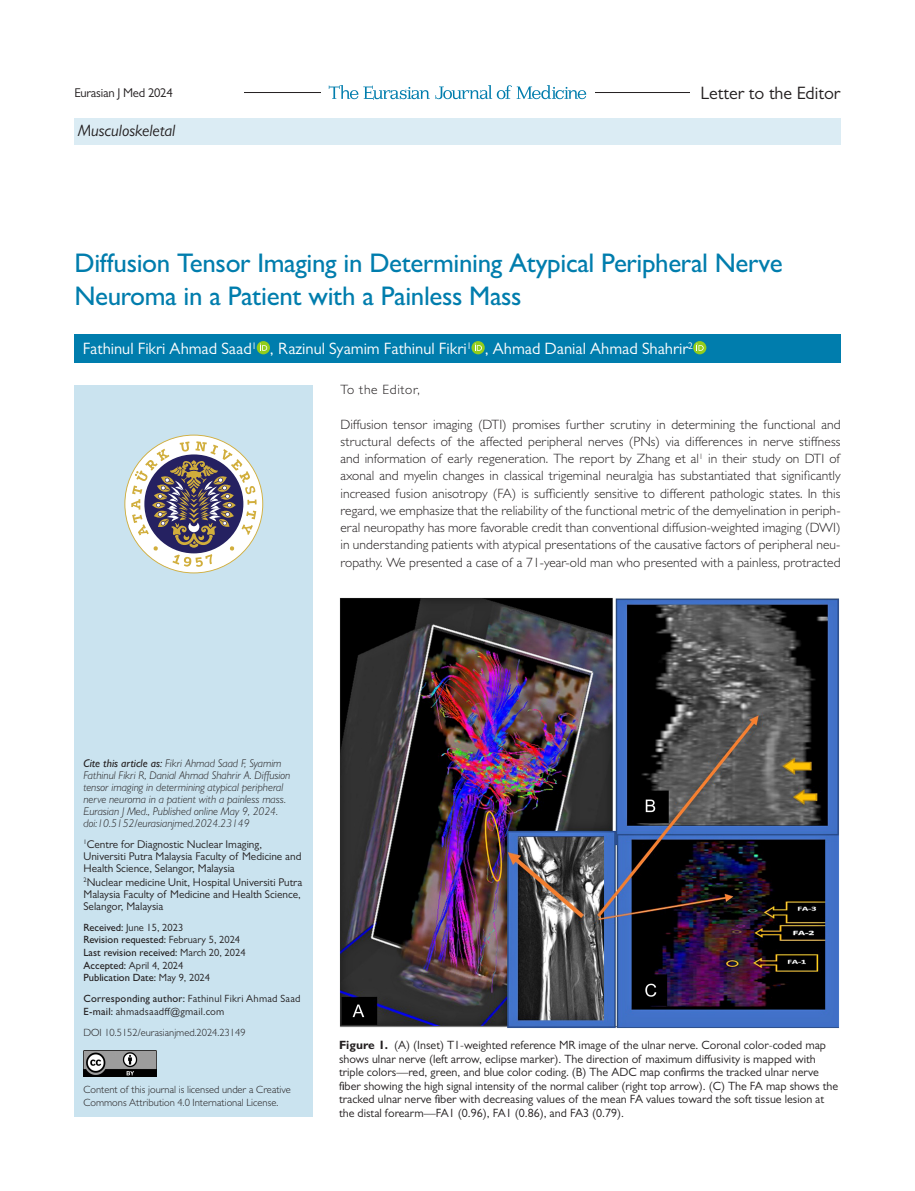
<style>
.page{position:relative;width:915px;height:1191px;background:#fff}
.page>*{position:absolute;margin:0;border:0;box-sizing:border-box;transform-origin:0 0}
.t1{font:500 27px/32.4px "Gill Sans MT Pro";letter-spacing:-.015em;color:#007dad}
.t2{font:18px "Gill Sans MT Pro";color:#231f20}
.t3{font:16.5px "Gill Sans MT Pro";color:#fff}
.t4{font:italic 16.5px "Gill Sans MT Pro";color:#231f20}
.t5{font:300 13.5px/17.2px "Gill Sans MT Pro";letter-spacing:.005em;color:#231f20;text-align:justify}
.t6{font:300 13.5px "Gill Sans MT Pro";letter-spacing:.05em;color:#231f20}
.t7{font:12.75px "Gill Sans MT Pro";letter-spacing:-.02em;color:#231f20}
.t8{font:12px/13.5px "Gill Sans MT Pro";color:#231f20}
.t9{font:italic 300 11.25px/12px "Gill Sans MT Pro";color:#231f20}
.t10{font:11.25px/12px "Gill Sans MT Pro";color:#231f20}
.t11{font:500 10.5px/12.6px "Gill Sans MT Pro";color:#231f20}
.t12{font:300 10.5px/12.6px "Gill Sans MT Pro";color:#231f20}
.t13{font:10.5px/12.6px "Gill Sans MT Pro";letter-spacing:.025em;color:#231f20}
.s1{font-weight:500}
.s2{font-weight:400}
.s3{font-weight:700}
</style>
<div class="page">
<hr style="left:74px;top:92px;width:766px;height:1px;background:#231f20">
<div style="left:74px;top:385px;width:239px;height:731px;background:#cae3ef"></div>
<svg style="left:124px;top:434px;width:139px;height:139px"></svg>
<div style="left:321px;top:80px;width:273px;height:25px;background:#fff"></div>
<svg style="left:328px;top:85px;width:101px;height:15px"></svg>
<svg style="left:435px;top:85px;width:151px;height:14px"></svg>
<div style="left:74px;top:334px;width:766px;height:28px;background:#007dad"></div>
<svg style="left:256px;top:341px;width:14px;height:13px"></svg>
<svg style="left:260px;top:343px;width:7px;height:8px"></svg>
<svg style="left:471px;top:341px;width:13px;height:13px"></svg>
<svg style="left:474px;top:343px;width:8px;height:8px"></svg>
<svg style="left:693px;top:341px;width:13px;height:13px"></svg>
<svg style="left:696px;top:343px;width:7px;height:8px"></svg>
<div style="left:74px;top:86px;width:170px;height:11px;background:#fff"></div>
<div style="left:690px;top:89px;width:150px;height:9px;background:#fff"></div>
<div style="left:74px;top:118px;width:766px;height:27px;background:#dbecf4"></div>
<img style="left:339px;top:598px;width:500px;height:430px">
<img style="left:83px;top:1051px;width:74px;height:25px">
<p class="t7" style="left:74px;top:85px;width:100px">Eurasian J Med 2024</p>
<p class="t4" style="left:78px;top:121px;width:99px">Musculoskeletal</p>
<h2 class="t2" style="left:700px;top:82px;width:141px">Letter to the Editor</h2>
<h1 class="t1" style="left:74px;top:246px;width:709px">Diffusion Tensor Imaging in Determining Atypical Peripheral Nerve<br>Neuroma in a Patient with a Painless Mass</h1>
<p class="t3" style="left:83px;top:339px;width:611px">Fathinul Fikri Ahmad Saad<sup>1</sup> , Razinul Syamim Fathinul Fikri<sup>1</sup> , Ahmad Danial Ahmad Shahrir<sup>2</sup></p>
<p class="t6" style="left:340px;top:381px;width:81px">To the Editor,</p>
<p class="t5" style="left:340px;top:415px;width:501px">Diffusion tensor imaging (DTI) promises further scrutiny in determining the functional and structural defects of the affected peripheral nerves (PNs) via differences in nerve stiffness and information of early regeneration. The report by Zhang et al<sup>1</sup> in their study on DTI of axonal and myelin changes in classical trigeminal neuralgia has substantiated that significantly increased fusion anisotropy (FA) is sufficiently sensitive to different pathologic states. In this regard, we emphasize that the reliability of the functional metric of the demyelination in periph&shy;eral neuropathy has more favorable credit than conventional diffusion-weighted imaging (DWI) in understanding patients with atypical presentations of the causative factors of peripheral neu&shy;ropathy. We presented a case of a 71-year-old man who presented with a painless, protracted</p>
<p class="t9" style="left:83px;top:757px;width:208px"><span class="s1">Cite this article as:</span> Fikri Ahmad Saad F, Syamim Fathinul Fikri R, Danial Ahmad Shahrir A. Diffusion tensor imaging in determining atypical peripheral nerve neuroma in a patient with a painless mass.<br>Eurasian J Med., Published online May 9, 2024. doi:10.5152/eurasianjmed.2024.23149</p>
<p class="t10" style="left:83px;top:837px;width:219px"><sup>1</sup>Centre for Diagnostic Nuclear Imaging,<br>Universiti Putra Malaysia Faculty of Medicine and<br>Health Science, Selangor, Malaysia</p>
<p class="t10" style="left:83px;top:876px;width:220px"><sup>2</sup>Nuclear medicine Unit, Hospital Universiti Putra<br>Malaysia Faculty of Medicine and Health Science,<br>Selangor, Malaysia</p>
<p class="t11" style="left:83px;top:921px;width:163px">Received: <span class="s2">June 15, 2023<br></span>Revision requested: <span class="s2">February 5, 2024<br></span>Last revision received: <span class="s2">March 20, 2024<br></span>Accepted: <span class="s2">April 4, 2024<br></span>Publication Date: <span class="s2">May 9, 2024</span></p>
<p class="t13" style="left:83px;top:992px;width:218px"><span class="s1">Corresponding author:</span> Fathinul Fikri Ahmad Saad<br><span class="s1">E-mail:</span> ahmadsaadff@gmail.com</p>
<p class="t12" style="left:83px;top:1026px;width:164px">DOI 10.5152/eurasianjmed.2024.23149</p>
<p class="t12" style="left:83px;top:1083px;width:209px">Content of this journal is licensed under a Creative<br>Commons Attribution 4.0 International License.</p>
<p class="t8" style="left:339px;top:1038px;width:500px"><span class="s3">Figure 1.</span> (A) (Inset) T1-weighted reference MR image of the ulnar nerve. Coronal color-coded map shows ulnar nerve (left arrow, eclipse marker). The direction of maximum diffusivity is mapped with triple colors—red, green, and blue color coding. (B) The ADC map confirms the tracked ulnar nerve fiber showing the high signal intensity of the normal caliber (right top arrow). (C) The FA map shows the tracked ulnar nerve fiber with decreasing values of the mean FA values toward the soft tissue lesion at the distal forearm—FA1 (0.96), FA1 (0.86), and FA3 (0.79).</p>
</div>
